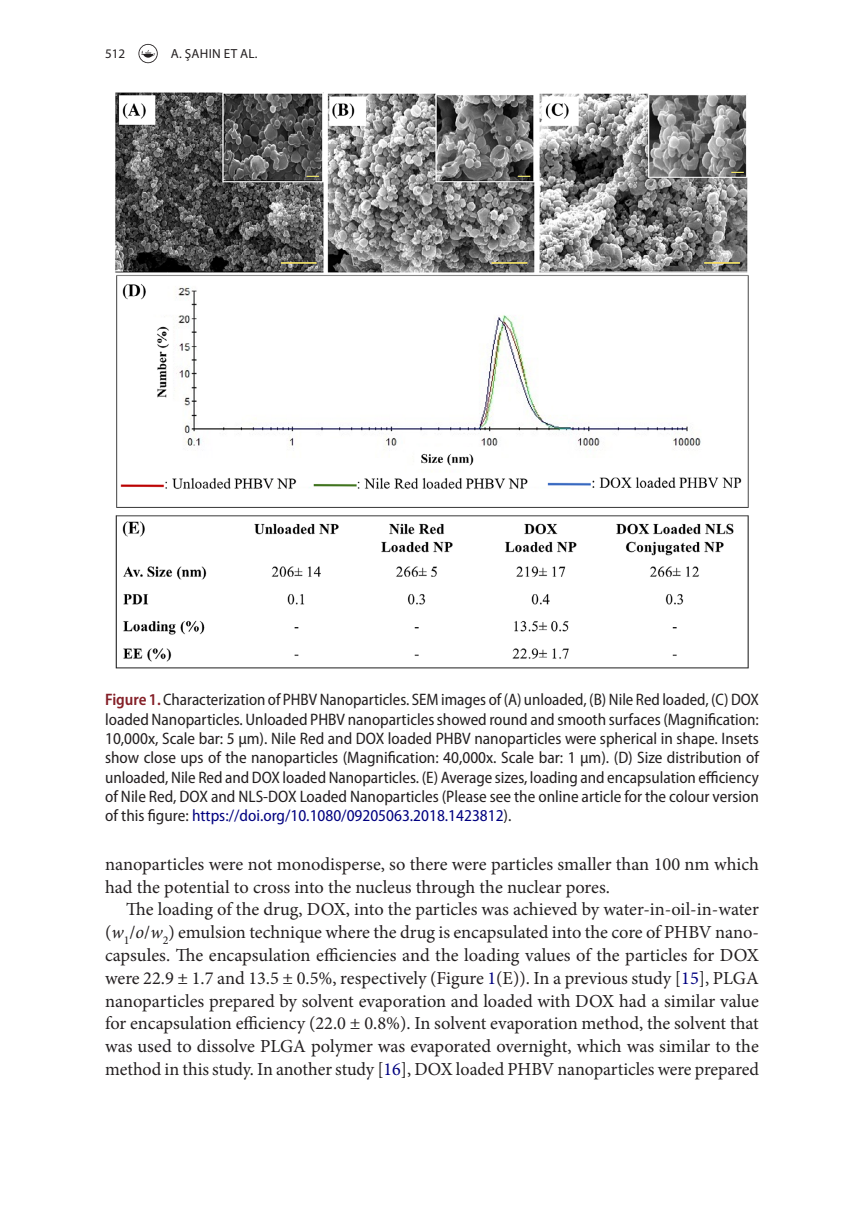
<style>
.page{position:relative;width:864px;height:1231px;background:#fff}
.page>*{position:absolute;margin:0;border:0;box-sizing:border-box;transform-origin:0 0}
.t1{font:18.38px/22.8px "Minion Pro";color:#231f20}
.t2{font:semi-condensed 16.62px/19.2px "Myriad Pro";color:#231f20;text-align:justify}
.t3{font:13.12px "Myriad Pro";letter-spacing:.02em;color:#231f20}
.s1{color:#000080}
.s2{font-weight:600;color:#841f27}
.s3{font-style:italic}
</style>
<div class="page">
<svg style="left:138px;top:44px;width:20px;height:19px"></svg>
<img style="left:115px;top:92px;width:634px;height:577px">
<p class="t3" style="left:105px;top:45px;width:22px">512</p>
<p class="t3" style="left:171px;top:45px;width:88px">A. ŞAHIN ET AL.</p>
<p class="t2" style="left:105px;top:690px;width:655px;text-indent:336px">images of (A) unloaded, (B) Nile Red loaded, (C) DOX loaded Nanoparticles. Unloaded PHBV nanoparticles showed round and smooth surfaces (Magnification:<br>10,000x, Scale bar: 5 μm). Nile Red and DOX loaded PHBV nanoparticles were spherical in shape. Insets show close ups of the nanoparticles (Magnification: 40,000x. Scale bar: 1 μm). (D) Size distribution of unloaded, Nile Red and DOX loaded Nanoparticles. (E) Average sizes, loading and encapsulation efficiency of Nile Red, DOX and NLS-DOX Loaded Nanoparticles (Please see the online article for the colour version of this figure: <span class="s1">https://doi.org/10.1080/09205063.2018.1423812</span>).</p>
<p class="t2" style="left:105px;top:690px;width:316px"><span class="s2">Figure 1.</span> Characterization of PHBV Nanoparticles. SEM</p>
<p class="t1" style="left:105px;top:852px;width:655px">nanoparticles were not monodisperse, so there were particles smaller than 100 nm which had the potential to cross into the nucleus through the nuclear pores.</p>
<p class="t1" style="left:105px;top:898px;width:655px;text-align:justify;text-indent:21px">The loading of the drug, DOX, into the particles was achieved by water-in-oil-in-water (<span class="s3">w</span><sub>1</sub>/<span class="s3">o</span>/<span class="s3">w</span><sub>2</sub>) emulsion technique where the drug is encapsulated into the core of PHBV nano&shy;capsules. The encapsulation efficiencies and the loading values of the particles for DOX were 22.9 ± 1.7 and 13.5 ± 0.5%, respectively (Figure <span class="s1">1</span>(E)). In a previous study [<span class="s1">15</span>], PLGA nanoparticles prepared by solvent evaporation and loaded with DOX had a similar value for encapsulation efficiency (22.0 ± 0.8%). In solvent evaporation method, the solvent that was used to dissolve PLGA polymer was evaporated overnight, which was similar to the method in this study. In another study [<span class="s1">16</span>], DOX loaded PHBV nanoparticles were prepared</p>
</div>
